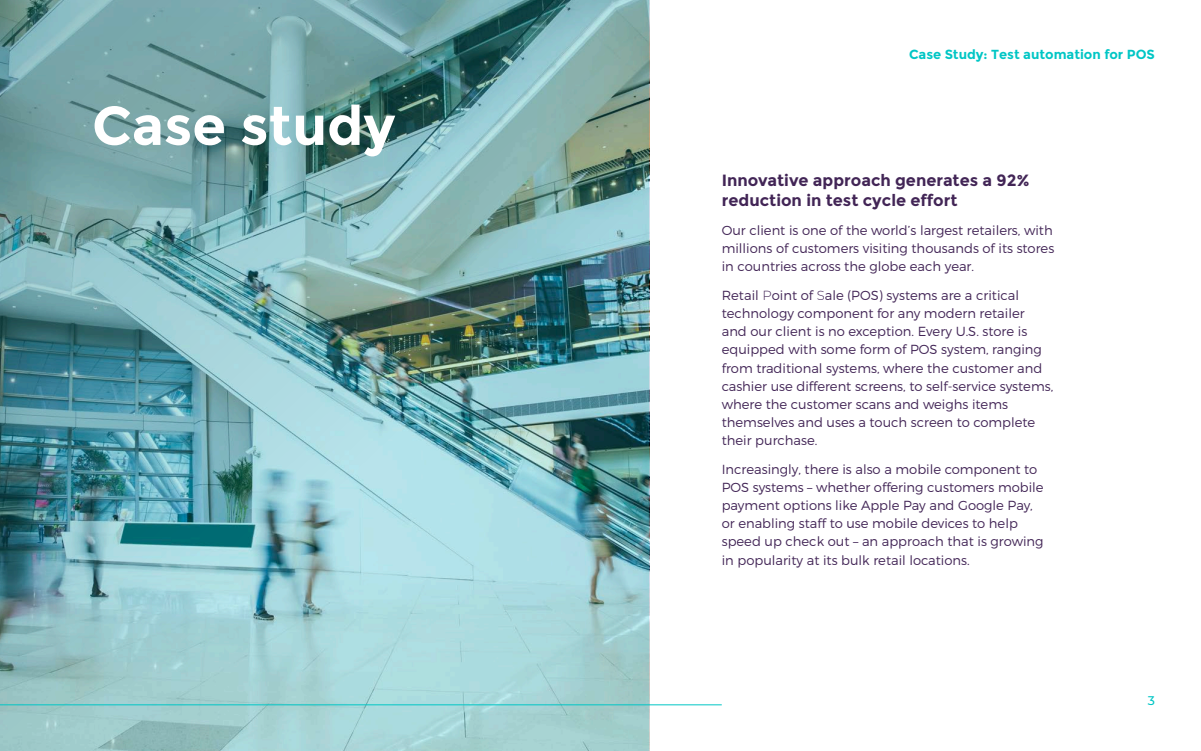
<style>
.page{position:relative;width:1201px;height:751px;background:#fff}
.page>*{position:absolute;margin:0;border:0;box-sizing:border-box;transform-origin:0 0}
.t1{font:700 54.38px "Montserrat";color:#fff}
.t2{font:700 16.25px/20px "Montserrat";color:#422556}
.t3{font:300 13.12px/18.1px "Montserrat";color:#422556}
.t4{font:700 13.12px "Montserrat";color:#00c6c5}
.t5{font:500 12.5px "Montserrat";color:#00c6c5}
</style>
<div class="page">
<img style="left:0;top:0;width:649px;height:750px">
<hr style="left:0;top:704px;width:721px;height:1px;background:#00c6c5">
<h1 class="t1" style="left:92px;top:93px;width:305px">Case study</h1>
<p class="t4" style="left:908px;top:46px;width:247px">Case Study: Test automation for POS</p>
<p class="t2" style="left:721px;top:170px;width:309px">Innovative approach generates a 92% reduction in test cycle effort</p>
<p class="t3" style="left:721px;top:221px;width:334px;text-align:justify">Our client is one of the world’s largest retailers, with millions of customers visiting thousands of its stores in countries across the globe each year.</p>
<p class="t3" style="left:721px;top:286px;width:333px">Retail Point of Sale (POS) systems are a critical technology component for any modern retailer<br>and our client is no exception. Every U.S. store is equipped with some form of POS system, ranging from traditional systems, where the customer and cashier use different screens, to self-service systems, where the customer scans and weighs items themselves and uses a touch screen to complete their purchase.</p>
<p class="t3" style="left:721px;top:459px;width:323px">Increasingly, there is also a mobile component to POS systems – whether offering customers mobile payment options like Apple Pay and Google Pay, or enabling staff to use mobile devices to help speed up check out – an approach that is growing in popularity at its bulk retail locations.</p>
<p class="t5" style="left:1147px;top:691px;width:9px">3</p>
</div>
